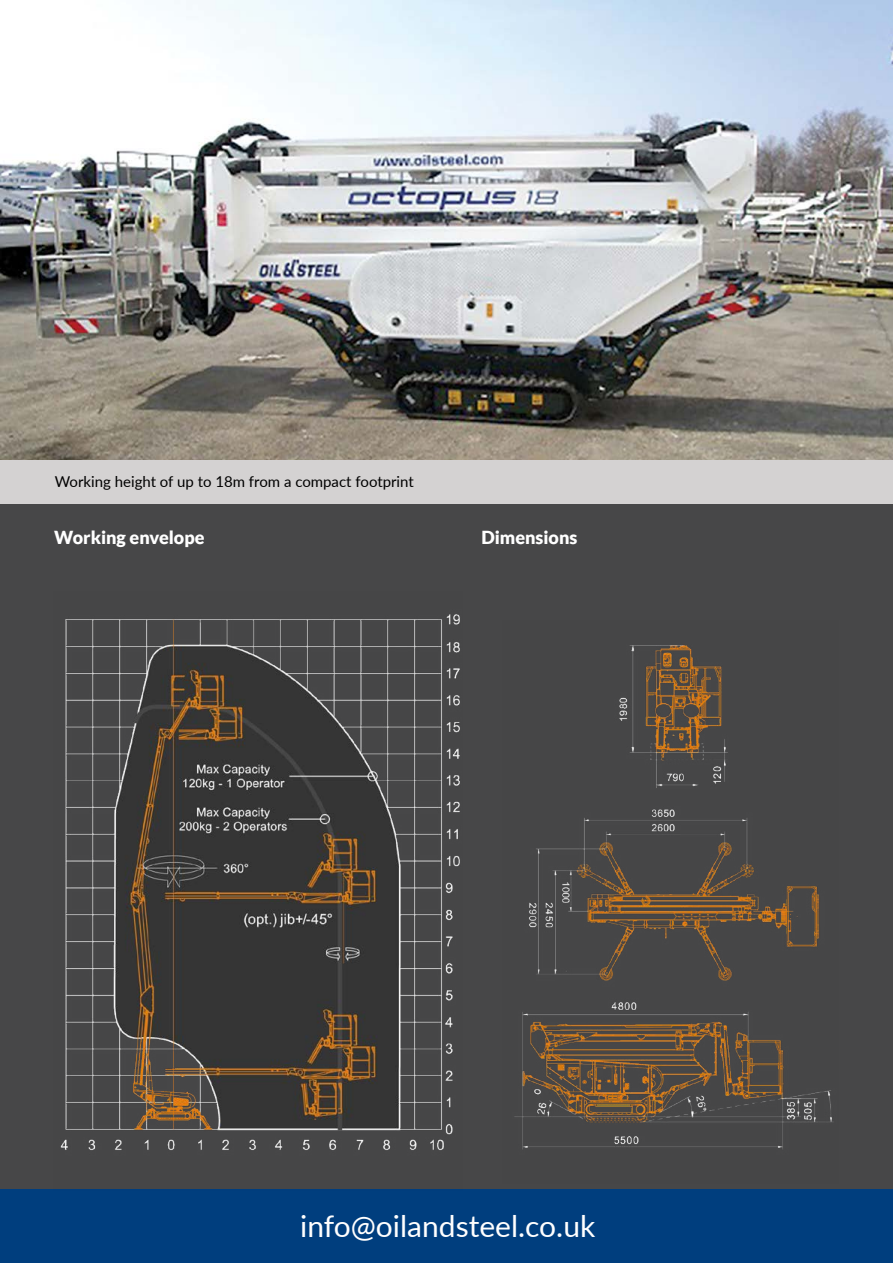
<style>
.page{position:relative;width:893px;height:1263px;background:#fff}
.page>*{position:absolute;margin:0;border:0;box-sizing:border-box;transform-origin:0 0}
.t1{font:30px "Lato";color:#fff}
.t2{font:900 18px "Lato";color:#fff}
.t3{font:15px "Lato";color:#000}
</style>
<div class="page">
<div style="left:0;top:480px;width:893px;height:783px;background:#474748"></div>
<div style="left:0;top:1189px;width:893px;height:74px;background:#003e7e"></div>
<div style="left:0;top:460px;width:893px;height:44px;background:#d4d2d2"></div>
<img style="left:0;top:0;width:893px;height:460px">
<img style="left:60px;top:614px;width:400px;height:536px">
<img style="left:514px;top:645px;width:319px;height:504px">
<p class="t3" style="left:55px;top:471px;width:360px">Working height of up to 18m from a compact footprint</p>
<p class="t2" style="left:54px;top:527px;width:152px">Working envelope</p>
<p class="t2" style="left:481px;top:527px;width:98px">Dimensions</p>
<h1 class="t1" style="left:300px;top:1204px;width:297px">info@oilandsteel.co.uk</h1>
</div>
